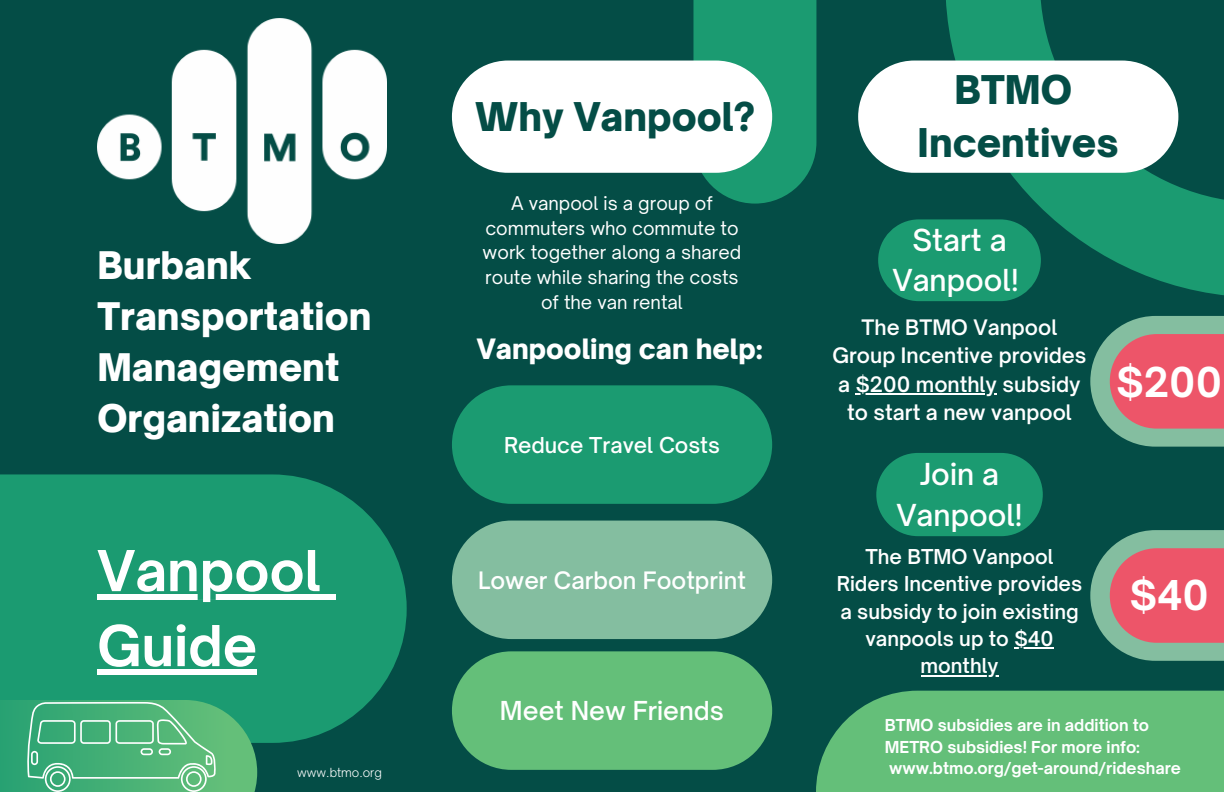
<style>
.page{position:relative;width:1224px;height:792px;background:#044d46}
.page>*{position:absolute;margin:0;border:0;box-sizing:border-box;transform-origin:0 0}
.t1{font:700 53.9px/75px "Open Sauce One";color:#fff}
.t2{font:700 39.3px "Open Sauce One";color:#fff}
.t3{font:900 37.9px/52.5px "Open Sauce One";color:#044d46;text-align:center}
.t4{font:900 36.4px/51px "Open Sauce One";color:#fff}
.t5{font:500 29px/40.5px "Open Sauce One";color:#fff;text-align:center}
.t6{font:900 26.9px "Open Sauce One";color:#fff}
.t7{font:500 25px "Open Sauce One";color:#fff}
.t8{font:500 23px "Open Sauce One";color:#fff}
.t9{font:500 21px "Open Sauce One";color:#fff}
.t10{font:600 20.4px/28.5px "Open Sauce One";color:#fff;text-align:center}
.t11{font:600 19.6px/27.4px "Open Sauce One";color:#fff;text-align:center}
.t12{font:18.1px/24.8px "Open Sauce One";color:#fff;text-align:center}
.t13{font:700 15.8px/21.8px "Open Sauce One";color:#fff}
.t14{font:300 12px "Open Sauce One";color:#fff}
</style>
<div class="page">
<img style="left:97px;top:19px;width:289px;height:225px">
<svg style="left:693px;top:0;width:123px;height:204px;background:#19946d"></svg>
<div style="left:816px;top:691px;width:408px;height:101px;background:#64bf79"></div>
<svg style="left:0;top:474px;width:407px;height:269px;background:#19946d"></svg>
<svg style="left:0;top:700px;width:257px;height:92px;background:#55b681"></svg>
<svg style="left:945px;top:0;width:279px;height:298px"></svg>
<div style="left:858px;top:61px;width:320px;height:112px;background:#fff;border-radius:56px"></div>
<div style="left:452px;top:61px;width:320px;height:112px;background:#fff;border-radius:56px"></div>
<div style="left:452px;top:385px;width:320px;height:119px;background:#1b9b71;border-radius:59px"></div>
<div style="left:97px;top:594px;width:224px;height:5px;background:#fff"></div>
<div style="left:321px;top:594px;width:14px;height:5px;background:#fff"></div>
<div style="left:97px;top:669px;width:160px;height:5px;background:#fff"></div>
<div style="left:452px;top:521px;width:320px;height:118px;background:#84bea0;border-radius:59px"></div>
<div style="left:452px;top:651px;width:320px;height:119px;background:#64bf79;border-radius:59px"></div>
<hr style="left:856px;top:393px;width:141px;height:2px;background:#fff">
<hr style="left:1014px;top:648px;width:40px;height:1px;background:#fff">
<hr style="left:921px;top:675px;width:77px;height:1px;background:#fff">
<div style="left:878px;top:219px;width:163px;height:82px;background:#1b9b71;border-radius:41px"></div>
<div style="left:876px;top:453px;width:167px;height:83px;background:#1b9b71;border-radius:42px"></div>
<svg style="left:1090px;top:530px;width:134px;height:131px;background:#b07677"></svg>
<svg style="left:1090px;top:316px;width:134px;height:131px;background:#b07677"></svg>
<h3 class="t4" style="left:97px;top:239px;width:276px">Burbank<br>Transportation<br>Management<br>Organization</h3>
<h1 class="t1" style="left:97px;top:533px;width:225px">Vanpool<br>Guide</h1>
<p class="t14" style="left:297px;top:765px;width:86px">www.btmo.org</p>
<h3 class="t3" style="left:475px;top:90px;width:281px">Why Vanpool?</h3>
<p class="t12" style="left:483px;top:191px;width:260px">A vanpool is a group of commuters who commute to work together along a shared route while sharing the costs of the van rental</p>
<h3 class="t6" style="left:477px;top:333px;width:288px">Vanpooling can help:</h3>
<p class="t9" style="left:504px;top:432px;width:217px">Reduce Travel Costs</p>
<p class="t8" style="left:478px;top:566px;width:269px">Lower Carbon Footprint</p>
<h3 class="t7" style="left:500px;top:695px;width:226px">Meet New Friends</h3>
<h3 class="t3" style="left:918px;top:64px;width:203px">BTMO<br>Incentives</h3>
<h3 class="t5" style="left:892px;top:220px;width:128px">Start a<br>Vanpool!</h3>
<p class="t10" style="left:832px;top:313px;width:256px">The BTMO Vanpool<br>Group Incentive provides a $200 monthly subsidy to start a new vanpool</p>
<h3 class="t5" style="left:896px;top:454px;width:128px">Join a<br>Vanpool!</h3>
<p class="t11" style="left:837px;top:543px;width:247px">The BTMO Vanpool<br>Riders Incentive provides a subsidy to join existing vanpools up to $40 monthly</p>
<h2 class="t2" style="left:1116px;top:358px;width:107px">$200</h2>
<h2 class="t2" style="left:1130px;top:571px;width:81px">$40</h2>
<p class="t13" style="left:885px;top:714px;width:298px">BTMO subsidies are in addition to<br>METRO subsidies! For more info: www.btmo.org/get-around/rideshare</p>
</div>
